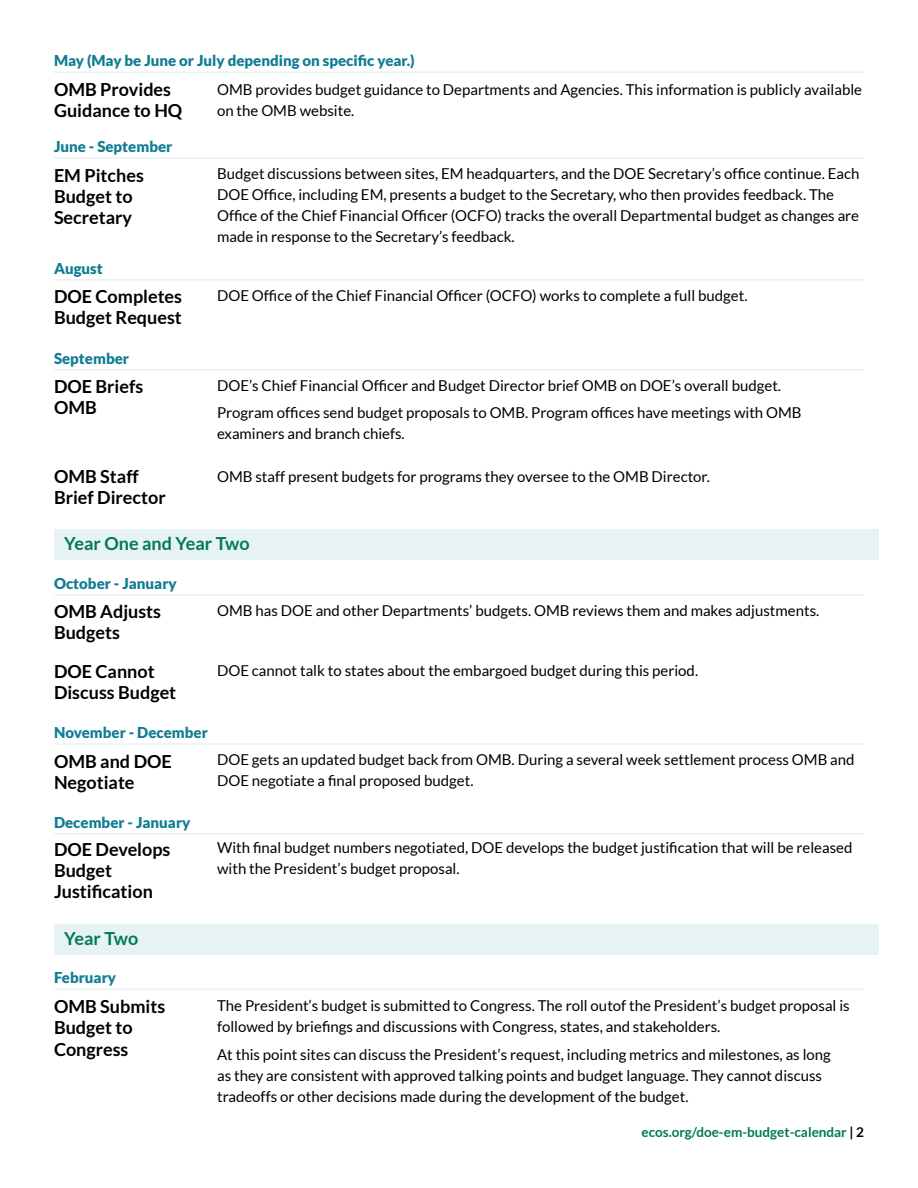
<style>
.page{position:relative;width:918px;height:1188px;background:#fff}
.page>*{position:absolute;margin:0;border:0;box-sizing:border-box;transform-origin:0 0}
.t1{font:700 18px/21px "Lato";color:#000}
.t2{font:700 18px "Lato";color:#007956}
.t3{font:15px/21px "Lato";color:#000}
.t4{font:900 15px "Lato";color:#107d93}
.t5{font:700 13.5px "Lato";color:#007956}
.s1{color:#000}
</style>
<div class="page">
<hr style="left:54px;top:71px;width:810px;height:2px;background:#e7f2f4">
<hr style="left:54px;top:157px;width:810px;height:2px;background:#e7f2f4">
<hr style="left:54px;top:279px;width:810px;height:2px;background:#e7f2f4">
<hr style="left:54px;top:369px;width:810px;height:2px;background:#e7f2f4">
<hr style="left:54px;top:594px;width:810px;height:2px;background:#e7f2f4">
<hr style="left:54px;top:743px;width:810px;height:2px;background:#e7f2f4">
<hr style="left:54px;top:833px;width:810px;height:2px;background:#e7f2f4">
<hr style="left:54px;top:989px;width:810px;height:1px;background:#e7f2f4">
<div style="left:54px;top:529px;width:824px;height:30px;background:#e7f2f4"></div>
<div style="left:54px;top:924px;width:824px;height:30px;background:#e7f2f4"></div>
<p class="t4" style="left:54px;top:52px;width:362px">May (May be June or July depending on specific year.)</p>
<p class="t1" style="left:54px;top:79px;width:130px">OMB Provides<br>Guidance to HQ</p>
<p class="t3" style="left:217px;top:79px;width:647px">OMB provides budget guidance to Departments and Agencies. This information is publicly available on the OMB website.</p>
<p class="t4" style="left:54px;top:138px;width:120px">June - September</p>
<p class="t1" style="left:54px;top:164px;width:91px">EM Pitches<br>Budget to<br>Secretary</p>
<p class="t3" style="left:217px;top:163px;width:644px">Budget discussions between sites, EM headquarters, and the DOE Secretary’s office continue. Each DOE Office, including EM, presents a budget to the Secretary, who then provides feedback. The Office of the Chief Financial Officer (OCFO) tracks the overall Departmental budget as changes are made in response to the Secretary’s feedback.</p>
<p class="t4" style="left:54px;top:259px;width:50px">August</p>
<p class="t1" style="left:54px;top:286px;width:130px">DOE Completes<br>Budget Request</p>
<p class="t3" style="left:217px;top:285px;width:532px">DOE Office of the Chief Financial Officer (OCFO) works to complete a full budget.</p>
<p class="t4" style="left:54px;top:349px;width:77px">September</p>
<p class="t1" style="left:54px;top:376px;width:91px">DOE Briefs<br>OMB</p>
<p class="t3" style="left:217px;top:371px;width:586px;line-height:27.8px">DOE’s Chief Financial Officer and Budget Director brief OMB on DOE’s overall budget.<br>Program offices send budget proposals to OMB. Program offices have meetings with OMB</p>
<p class="t3" style="left:217px;top:423px;width:189px">examiners and branch chiefs.</p>
<p class="t1" style="left:54px;top:466px;width:113px">OMB Staff<br>Brief Director</p>
<p class="t3" style="left:217px;top:466px;width:494px">OMB staff present budgets for programs they oversee to the OMB Director.</p>
<p class="t2" style="left:64px;top:534px;width:187px">Year One and Year Two</p>
<p class="t4" style="left:54px;top:574px;width:124px">October - January</p>
<p class="t1" style="left:54px;top:601px;width:109px">OMB Adjusts<br>Budgets</p>
<p class="t3" style="left:217px;top:600px;width:604px">OMB has DOE and other Departments’ budgets. OMB reviews them and makes adjustments.</p>
<p class="t1" style="left:54px;top:661px;width:124px">DOE Cannot<br>Discuss Budget</p>
<p class="t3" style="left:217px;top:660px;width:483px">DOE cannot talk to states about the embargoed budget during this period.</p>
<p class="t4" style="left:54px;top:724px;width:155px">November - December</p>
<p class="t1" style="left:54px;top:750px;width:119px">OMB and DOE<br>Negotiate</p>
<p class="t3" style="left:217px;top:749px;width:639px">DOE gets an updated budget back from OMB. During a several week settlement process OMB and<br>DOE negotiate a final proposed budget.</p>
<p class="t4" style="left:54px;top:813px;width:138px">December - January</p>
<p class="t1" style="left:54px;top:838px;width:118px">DOE Develops<br>Budget<br>Justification</p>
<p class="t3" style="left:217px;top:837px;width:637px">With final budget numbers negotiated, DOE develops the budget justification that will be released with the President’s budget proposal.</p>
<p class="t2" style="left:64px;top:929px;width:76px">Year Two</p>
<p class="t4" style="left:54px;top:969px;width:64px">February</p>
<p class="t1" style="left:54px;top:996px;width:113px">OMB Submits<br>Budget to<br>Congress</p>
<p class="t3" style="left:217px;top:995px;width:634px">The President’s budget is submitted to Congress. The roll outof the President’s budget proposal is followed by briefings and discussions with Congress, states, and stakeholders.</p>
<p class="t3" style="left:217px;top:1044px;width:615px">At this point sites can discuss the President’s request, including metrics and milestones, as long as they are consistent with approved talking points and budget language. They cannot discuss tradeoffs or other decisions made during the development of the budget.</p>
<p class="t5" style="left:642px;top:1125px;width:224px">ecos.org/doe-em-budget-calendar <span class="s1">| 2</span></p>
</div>
